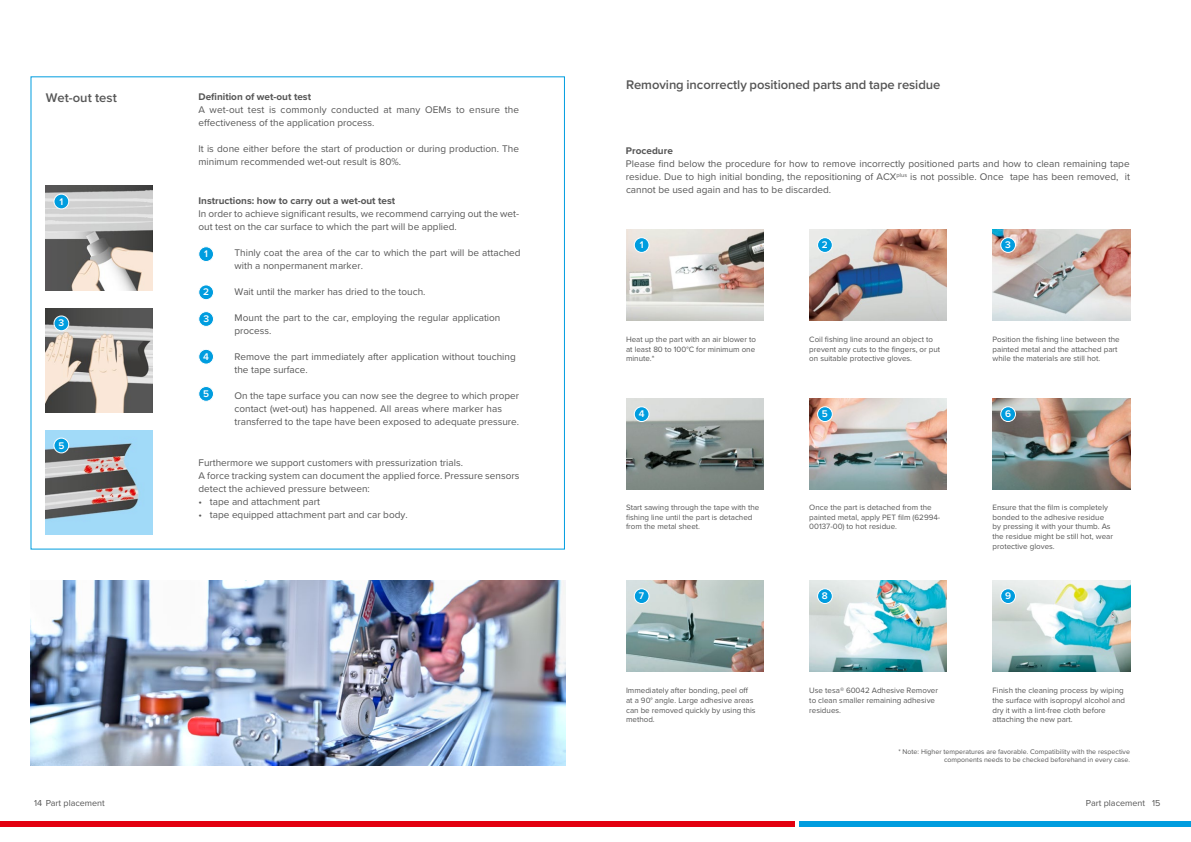
<style>
.page{position:relative;width:1191px;height:842px;background:#fff}
.page>*{position:absolute;margin:0;border:0;box-sizing:border-box;transform-origin:0 0}
.t1{font:600 13px "Proxima Nova";letter-spacing:-.005em;color:#565656}
.t2{font:10px/13px "Proxima Nova";color:#565656}
.t3{font:700 10px "Proxima Nova";color:#565656}
.t4{font:600 10px "Proxima Nova";color:#fff}
.t5{font:9px "Proxima Nova";color:#565656}
.t6{font:8px/9.6px "Proxima Nova";color:#565656}
.t7{font:7px/8px "Proxima Nova";color:#565656;text-align:right}
</style>
<div class="page">
<img style="left:626px;top:229px;width:137px;height:91px">
<img style="left:809px;top:229px;width:137px;height:91px">
<img style="left:992px;top:229px;width:138px;height:91px">
<img style="left:626px;top:398px;width:137px;height:91px">
<img style="left:809px;top:398px;width:137px;height:91px">
<img style="left:992px;top:398px;width:138px;height:91px">
<img style="left:626px;top:580px;width:137px;height:91px">
<img style="left:809px;top:580px;width:137px;height:91px">
<img style="left:992px;top:580px;width:138px;height:91px">
<img style="left:46px;top:186px;width:107px;height:104px">
<img style="left:46px;top:308px;width:106px;height:104px">
<div style="left:0;top:822px;width:794px;height:5px;background:#e3000f"></div>
<div style="left:799px;top:822px;width:392px;height:5px;background:#009ddf"></div>
<div style="left:634px;top:238px;width:15px;height:14px;background:#009ddf;border-radius:50%"></div>
<div style="left:634px;top:237px;width:15px;height:16px;border:1px solid #fff;border-radius:50%"></div>
<div style="left:634px;top:407px;width:15px;height:14px;background:#009ddf;border-radius:50%"></div>
<div style="left:634px;top:406px;width:15px;height:16px;border:1px solid #fff;border-radius:50%"></div>
<div style="left:634px;top:589px;width:15px;height:14px;background:#009ddf;border-radius:50%"></div>
<div style="left:634px;top:588px;width:15px;height:16px;border:1px solid #fff;border-radius:50%"></div>
<div style="left:817px;top:238px;width:15px;height:14px;background:#009ddf;border-radius:50%"></div>
<div style="left:817px;top:237px;width:15px;height:16px;border:1px solid #fff;border-radius:50%"></div>
<div style="left:817px;top:407px;width:15px;height:14px;background:#009ddf;border-radius:50%"></div>
<div style="left:817px;top:406px;width:15px;height:16px;border:1px solid #fff;border-radius:50%"></div>
<div style="left:817px;top:589px;width:15px;height:14px;background:#009ddf;border-radius:50%"></div>
<div style="left:817px;top:588px;width:15px;height:16px;border:1px solid #fff;border-radius:50%"></div>
<div style="left:1000px;top:238px;width:15px;height:14px;background:#009ddf;border-radius:50%"></div>
<div style="left:1000px;top:237px;width:15px;height:16px;border:1px solid #fff;border-radius:50%"></div>
<div style="left:1000px;top:407px;width:15px;height:14px;background:#009ddf;border-radius:50%"></div>
<div style="left:1000px;top:406px;width:15px;height:16px;border:1px solid #fff;border-radius:50%"></div>
<div style="left:1000px;top:589px;width:15px;height:14px;background:#009ddf;border-radius:50%"></div>
<div style="left:1000px;top:588px;width:15px;height:16px;border:1px solid #fff;border-radius:50%"></div>
<div style="left:54px;top:194px;width:15px;height:15px;background:#009ddf;border-radius:50%"></div>
<div style="left:54px;top:194px;width:15px;height:15px;border:1px solid #fff;border-radius:50%"></div>
<div style="left:54px;top:316px;width:15px;height:15px;background:#009ddf;border-radius:50%"></div>
<div style="left:54px;top:316px;width:15px;height:15px;border:1px solid #fff;border-radius:50%"></div>
<img style="left:46px;top:430px;width:107px;height:104px">
<div style="left:54px;top:438px;width:15px;height:15px;background:#009ddf;border-radius:50%"></div>
<div style="left:54px;top:438px;width:15px;height:15px;border:1px solid #fff;border-radius:50%"></div>
<div style="left:199px;top:247px;width:14px;height:14px;background:#009ddf;border-radius:50%"></div>
<div style="left:198px;top:246px;width:16px;height:16px;border:1px solid #fff;border-radius:50%"></div>
<div style="left:199px;top:285px;width:14px;height:15px;background:#009ddf;border-radius:50%"></div>
<div style="left:198px;top:285px;width:16px;height:15px;border:1px solid #fff;border-radius:50%"></div>
<div style="left:199px;top:312px;width:14px;height:14px;background:#009ddf;border-radius:50%"></div>
<div style="left:198px;top:311px;width:16px;height:16px;border:1px solid #fff;border-radius:50%"></div>
<div style="left:199px;top:349px;width:14px;height:15px;background:#009ddf;border-radius:50%"></div>
<div style="left:198px;top:349px;width:16px;height:15px;border:1px solid #fff;border-radius:50%"></div>
<div style="left:199px;top:386px;width:14px;height:15px;background:#009ddf;border-radius:50%"></div>
<div style="left:198px;top:386px;width:16px;height:15px;border:1px solid #fff;border-radius:50%"></div>
<img style="left:31px;top:580px;width:534px;height:186px">
<h1 class="t1" style="left:46px;top:88px;width:73px">Wet-out test</h1>
<p class="t3" style="left:198px;top:89px;width:114px">Definition of wet-out test</p>
<p class="t2" style="left:198px;top:102px;width:322px">A wet-out test is commonly conducted at many OEMs to ensure the effectiveness of the application process.</p>
<p class="t2" style="left:198px;top:141px;width:322px">It is done either before the start of production or during production. The minimum recommended wet-out result is 80%.</p>
<p class="t3" style="left:198px;top:193px;width:198px">Instructions: how to carry out a wet-out test</p>
<p class="t2" style="left:198px;top:206px;width:322px">In order to achieve significant results, we recommend carrying out the wet&shy;out test on the car surface to which the part will be applied.</p>
<p class="t2" style="left:234px;top:245px;width:287px">Thinly coat the area of the car to which the part will be attached with a nonpermanent marker.</p>
<p class="t2" style="left:234px;top:284px;width:193px">Wait until the marker has dried to the touch.</p>
<p class="t2" style="left:234px;top:310px;width:267px">Mount the part to the car, employing the regular application process.</p>
<p class="t2" style="left:234px;top:349px;width:283px">Remove the part immediately after application without touching the tape surface.</p>
<p class="t2" style="left:234px;top:388px;width:286px">On the tape surface you can now see the degree to which proper contact (wet-out) has happened. All areas where marker has transferred to the tape have been exposed to adequate pressure.</p>
<p class="t4" style="left:59px;top:194px;width:5px">1</p>
<p class="t4" style="left:204px;top:246px;width:5px">1</p>
<p class="t4" style="left:203px;top:285px;width:7px">2</p>
<p class="t4" style="left:203px;top:311px;width:7px">3</p>
<p class="t4" style="left:203px;top:349px;width:7px">4</p>
<p class="t4" style="left:203px;top:386px;width:7px">5</p>
<p class="t4" style="left:59px;top:316px;width:7px">3</p>
<p class="t4" style="left:58px;top:438px;width:8px">5</p>
<p class="t2" style="left:198px;top:456px;width:322px">Furthermore we support customers with pressurization trials.<br>A force tracking system can document the applied force. Pressure sensors detect the achieved pressure between:</p>
<p class="t2" style="left:198px;top:495px;width:123px">• tape and attachment part</p>
<p class="t2" style="left:198px;top:508px;width:211px">• tape equipped attachment part and car body.</p>
<h1 class="t1" style="left:626px;top:75px;width:316px">Removing incorrectly positioned parts and tape residue</h1>
<p class="t3" style="left:626px;top:144px;width:48px">Procedure</p>
<p class="t2" style="left:626px;top:157px;width:505px;text-align:justify">Please find below the procedure for how to remove incorrectly positioned parts and how to clean remaining tape residue. Due to high initial bonding, the repositioning of ACX<sup>plus</sup> is not possible. Once tape has been removed, it cannot be used again and has to be discarded.</p>
<p class="t4" style="left:640px;top:237px;width:5px">1</p>
<p class="t4" style="left:822px;top:237px;width:7px">2</p>
<p class="t4" style="left:1005px;top:237px;width:7px">3</p>
<p class="t6" style="left:626px;top:334px;width:131px;text-align:justify">Heat up the part with an air blower to at least 80 to 100°C for minimum one minute.*</p>
<p class="t6" style="left:809px;top:334px;width:132px">Coil fishing line around an object to prevent any cuts to the fingers, or put on suitable protective gloves.</p>
<p class="t6" style="left:992px;top:334px;width:129px">Position the fishing line between the painted metal and the attached part while the materials are still hot.</p>
<p class="t4" style="left:639px;top:406px;width:7px">4</p>
<p class="t4" style="left:822px;top:406px;width:7px">5</p>
<p class="t4" style="left:1005px;top:406px;width:8px">6</p>
<p class="t6" style="left:626px;top:502px;width:135px">Start sawing through the tape with the fishing line until the part is detached from the metal sheet.</p>
<p class="t6" style="left:809px;top:502px;width:132px">Once the part is detached from the painted metal, apply PET film (62994-<br>00137-00) to hot residue.</p>
<p class="t6" style="left:992px;top:502px;width:122px">Ensure that the film is completely bonded to the adhesive residue by pressing it with your thumb. As the residue might be still hot, wear protective gloves.</p>
<p class="t4" style="left:639px;top:588px;width:7px">7</p>
<p class="t4" style="left:822px;top:588px;width:7px">8</p>
<p class="t4" style="left:1005px;top:588px;width:8px">9</p>
<p class="t6" style="left:626px;top:685px;width:131px">Immediately after bonding, peel off at a 90° angle. Large adhesive areas can be removed quickly by using this method.</p>
<p class="t6" style="left:809px;top:685px;width:130px">Use tesa® 60042 Adhesive Remover to clean smaller remaining adhesive residues.</p>
<p class="t6" style="left:992px;top:685px;width:134px">Finish the cleaning process by wiping the surface with isopropyl alcohol and dry it with a lint-free cloth before attaching the new part.</p>
<p class="t7" style="left:898px;top:747px;width:233px">* Note: Higher temperatures are favorable. Compatibility with the respective components needs to be checked beforehand in every case.</p>
<p class="t5" style="left:34px;top:796px;width:72px">14 Part placement</p>
<p class="t5" style="left:1086px;top:796px;width:76px">Part placement 15</p>
</div>
